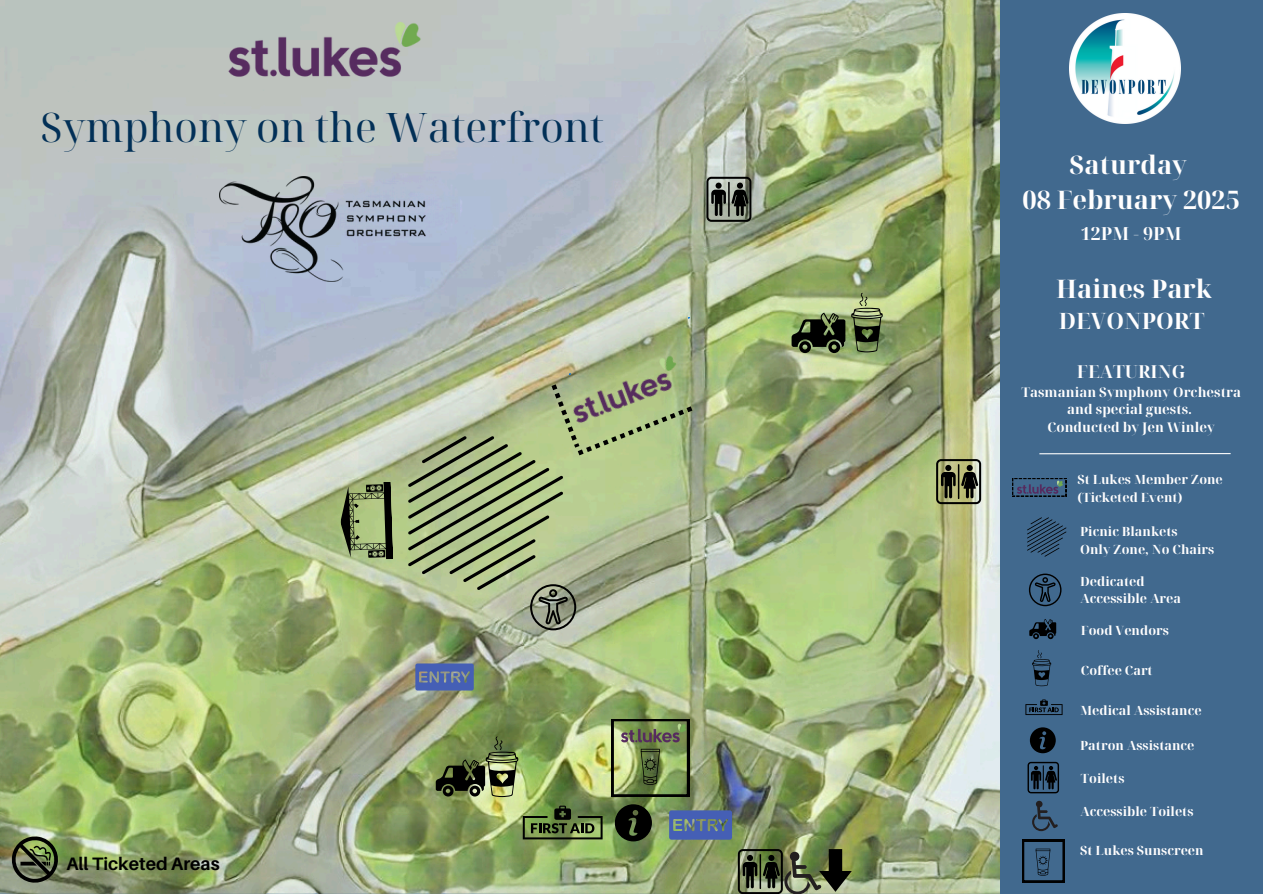
<style>
.page{position:relative;width:1263px;height:894px;background:#fff}
.page>*{position:absolute;margin:0;border:0;box-sizing:border-box;transform-origin:0 0}
.t1{font:40.65px "Noto Serif Display";color:#023057}
.t2{font:700 25.5px/34.8px "Noto Serif Display";color:#fffefe;text-align:center}
.t3{font:700 22.5px "Noto Serif Display";color:#fffefe}
.t4{font:700 18px "Aileron";color:#000}
.t5{font:700 18px "Noto Serif Display";color:#fffefe}
.t6{font:700 17.85px "Noto Serif Display";color:#fffefe}
.t7{font:700 13.35px "Noto Serif Display";color:#fffefe}
.t8{font:700 12.75px "Noto Serif Display";color:#fffefe}
</style>
<div class="page">
<div style="left:0;top:0;width:1263px;height:893px;background:#41698e"></div>
<img style="left:0;top:0;width:1000px;height:893px">
<svg style="left:415px;top:663px;width:59px;height:27px"></svg>
<svg style="left:669px;top:810px;width:63px;height:29px"></svg>
<svg style="left:339px;top:481px;width:54px;height:79px"></svg>
<svg style="left:936px;top:459px;width:45px;height:45px"></svg>
<svg style="left:706px;top:177px;width:45px;height:45px"></svg>
<img style="left:554px;top:345px;width:142px;height:90px">
<img style="left:219px;top:177px;width:206px;height:104px">
<img style="left:209px;top:11px;width:227px;height:78px">
<svg style="left:792px;top:312px;width:53px;height:41px"></svg>
<svg style="left:851px;top:293px;width:32px;height:59px"></svg>
<img style="left:436px;top:736px;width:82px;height:60px">
<svg style="left:615px;top:804px;width:37px;height:37px"></svg>
<svg style="left:523px;top:805px;width:80px;height:34px"></svg>
<svg style="left:408px;top:384px;width:284px;height:246px"></svg>
<svg style="left:1027px;top:517px;width:39px;height:39px"></svg>
<svg style="left:1029px;top:573px;width:32px;height:33px"></svg>
<svg style="left:1029px;top:619px;width:27px;height:20px"></svg>
<svg style="left:1032px;top:650px;width:19px;height:36px"></svg>
<svg style="left:1025px;top:699px;width:37px;height:15px"></svg>
<svg style="left:1030px;top:727px;width:26px;height:26px"></svg>
<svg style="left:1027px;top:761px;width:32px;height:32px"></svg>
<img style="left:738px;top:848px;width:114px;height:45px">
<svg style="left:1032px;top:800px;width:26px;height:30px"></svg>
<svg style="left:12px;top:836px;width:46px;height:46px"></svg>
<img style="left:1070px;top:14px;width:110px;height:110px">
<hr style="left:1039px;top:453px;width:192px;height:1px;background:#fafbfb">
<img style="left:689px;top:720px;width:2px;height:26px">
<img style="left:612px;top:718px;width:77px;height:78px">
<svg style="left:1022px;top:839px;width:43px;height:43px"></svg>
<svg style="left:1012px;top:478px;width:54px;height:18px"></svg>
<p class="t1" style="left:41px;top:98px;width:565px">Symphony on the Waterfront</p>
<p class="t4" style="left:66px;top:852px;width:155px">All Ticketed Areas</p>
<p class="t2" style="left:1022px;top:147px;width:219px">Saturday<br>08 February 2025</p>
<p class="t5" style="left:1081px;top:221px;width:103px">12PM - 9PM</p>
<p class="t2" style="left:1056px;top:270px;width:157px">Haines Park</p>
<p class="t3" style="left:1059px;top:305px;width:147px">DEVONPORT</p>
<h1 class="t6" style="left:1077px;top:358px;width:110px">FEATURING</h1>
<p class="t7" style="left:1021px;top:382px;width:221px">Tasmanian Symphony Orchestra</p>
<p class="t7" style="left:1067px;top:400px;width:126px">and special guests.</p>
<p class="t7" style="left:1048px;top:418px;width:169px">Conducted by Jen Winley</p>
<p class="t8" style="left:1077px;top:470px;width:147px">St Lukes Member Zone</p>
<p class="t8" style="left:1077px;top:488px;width:107px">(Ticketed Event)</p>
<p class="t8" style="left:1080px;top:522px;width:99px">Picnic Blankets</p>
<p class="t8" style="left:1080px;top:540px;width:136px">Only Zone, No Chairs</p>
<p class="t8" style="left:1080px;top:572px;width:66px">Dedicated</p>
<p class="t8" style="left:1080px;top:589px;width:102px">Accessible Area</p>
<p class="t8" style="left:1081px;top:621px;width:89px">Food Vendors</p>
<p class="t8" style="left:1081px;top:661px;width:73px">Coffee Cart</p>
<p class="t8" style="left:1080px;top:700px;width:123px">Medical Assistance</p>
<p class="t8" style="left:1080px;top:735px;width:116px">Patron Assistance</p>
<h4 class="t8" style="left:1081px;top:769px;width:45px">Toilets</h4>
<p class="t8" style="left:1080px;top:802px;width:115px">Accessible Toilets</p>
<p class="t8" style="left:1080px;top:841px;width:125px">St Lukes Sunscreen</p>
</div>
